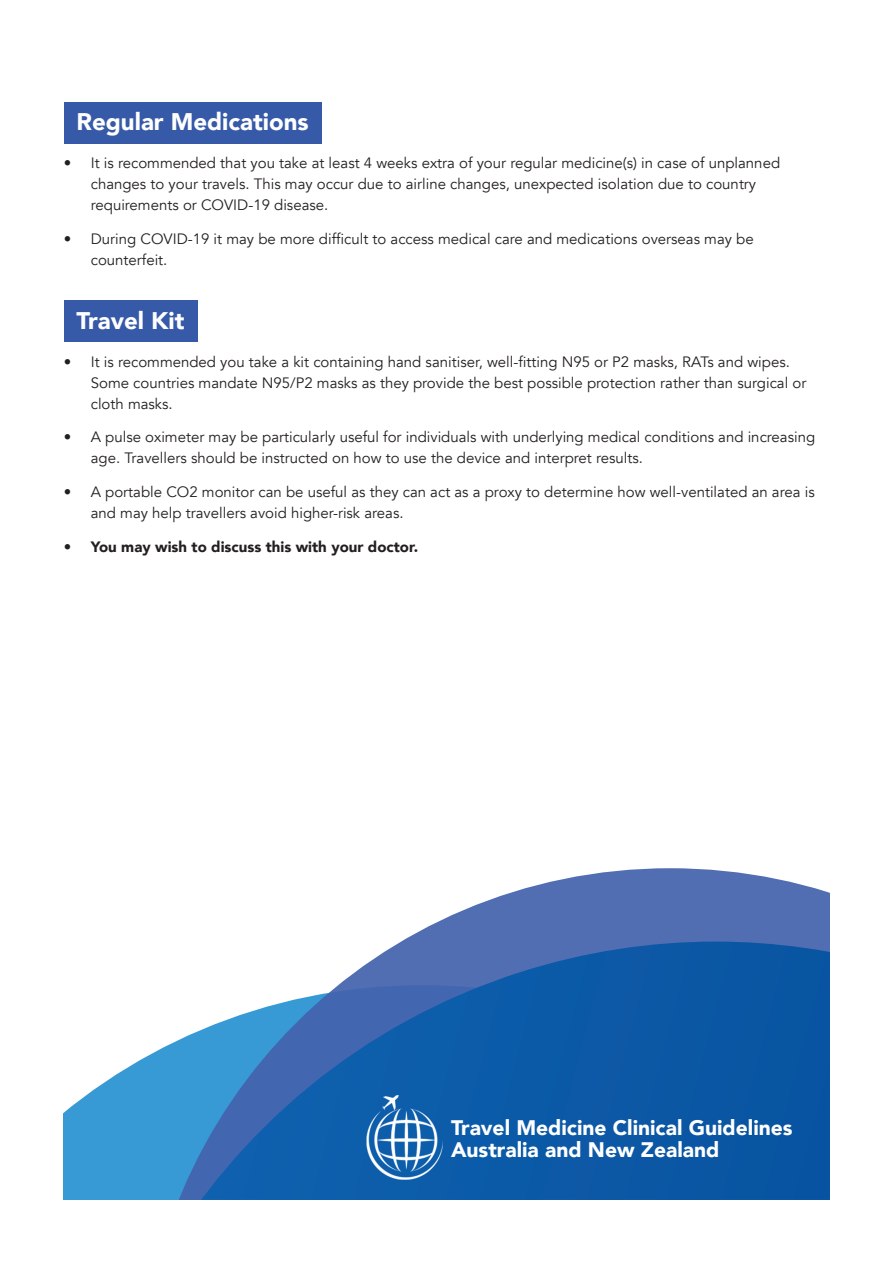
<style>
.page{position:relative;width:893px;height:1263px;background:#fff}
.page>*{position:absolute;margin:0;border:0;box-sizing:border-box;transform-origin:0 0}
.Section_Heading{font:900 24px "Avenir";color:#fff}
.t1{font:900 21px "Avenir";color:#fff}
.t2{font:15px/21px "Avenir";color:#231f20}
.t3{font:900 15px "Avenir";color:#231f20}
</style>
<div class="page">
<div style="left:64px;top:102px;width:257px;height:41px;background:#365aa8"></div>
<div style="left:64px;top:300px;width:133px;height:42px;background:#365aa8"></div>
<svg style="left:64px;top:1060px;width:76px;height:139px;fill:#379ad5"></svg>
<svg style="left:140px;top:868px;width:689px;height:331px"></svg>
<svg style="left:160px;top:941px;width:669px;height:258px;background:#2c6eb3"></svg>
<img style="left:366px;top:1096px;width:77px;height:83px">
<p class="Section_Heading" style="left:77px;top:101px;width:234px">Regular Medications</p>
<p class="t2" style="left:91px;top:153px;width:691px;text-indent:-27px">• It is recommended that you take at least 4 weeks extra of your regular medicine(s) in case of unplanned changes to your travels. This may occur due to airline changes, unexpected isolation due to country requirements or COVID-19 disease.</p>
<p class="t2" style="left:91px;top:229px;width:664px;text-indent:-27px">• During COVID-19 it may be more difficult to access medical care and medications overseas may be counterfeit.</p>
<p class="Section_Heading" style="left:77px;top:300px;width:110px">Travel Kit</p>
<p class="t2" style="left:91px;top:351px;width:717px;text-indent:-27px">• It is recommended you take a kit containing hand sanitiser, well-fitting N95 or P2 masks, RATs and wipes.<br>Some countries mandate N95/P2 masks as they provide the best possible protection rather than surgical or cloth masks.</p>
<p class="t2" style="left:91px;top:427px;width:726px;text-indent:-27px">• A pulse oximeter may be particularly useful for individuals with underlying medical conditions and increasing age. Travellers should be instructed on how to use the device and interpret results.</p>
<p class="t2" style="left:91px;top:482px;width:725px;text-indent:-27px">• A portable CO2 monitor can be useful as they can act as a proxy to determine how well-ventilated an area is and may help travellers avoid higher-risk areas.</p>
<p class="t3" style="left:64px;top:534px;width:356px">• You may wish to discuss this with your doctor.</p>
<p class="t1" style="left:451px;top:1109px;width:343px">Travel Medicine Clinical Guidelines</p>
<p class="t1" style="left:451px;top:1132px;width:270px">Australia and New Zealand</p>
</div>
